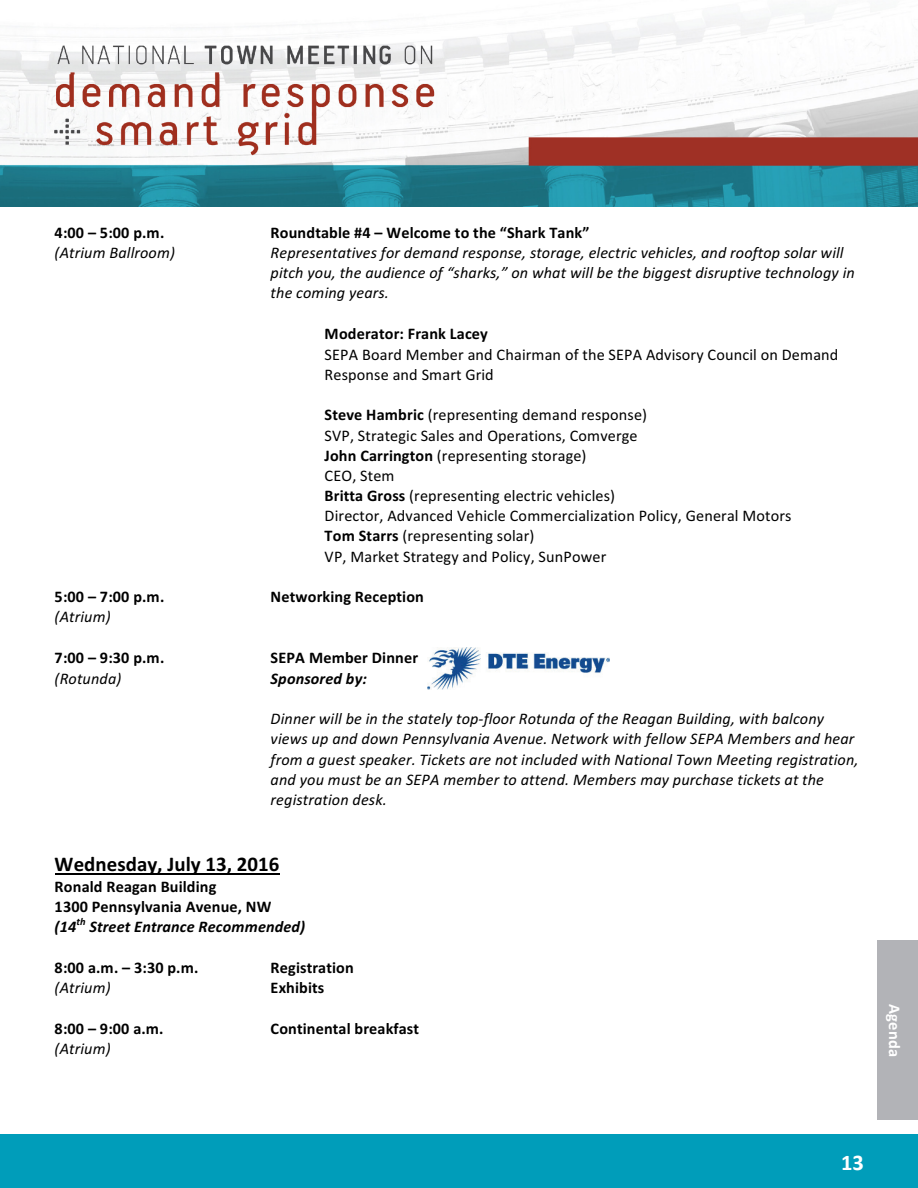
<style>
.page{position:relative;width:918px;height:1188px;background:#fff}
.page>*{position:absolute;margin:0;border:0;box-sizing:border-box;transform-origin:0 0}
.t1{font:700 22.5px "Calibri";color:#fff}
.t2{font:700 20.85px "Calibri";letter-spacing:.005em;color:#000}
.t3{font:700 16.5px "Calibri";letter-spacing:.01em;color:#fff}
.t4{font:italic 16.2px/20.1px "Calibri";letter-spacing:.01em;color:#000}
.t5{font:16.2px/20.1px "Calibri";letter-spacing:.01em;color:#000}
.t6{font:700 16.2px/20.1px "Calibri";letter-spacing:.01em;color:#000}
.t7{font:italic 700 16.2px "Calibri";letter-spacing:.01em;color:#000}
.t8{font:italic 700 10.5px "Calibri";color:#000}
.s1{font-weight:700}
.s2{font-style:italic}
</style>
<div class="page">
<div style="left:0;top:1134px;width:918px;height:54px;background:#009dba"></div>
<div style="left:878px;top:940px;width:40px;height:180px;background:#b2b3b7"></div>
<img style="left:0;top:12px;width:918px;height:195px">
<hr style="left:55px;top:874px;width:225px;height:1px;background:#000">
<img style="left:427px;top:648px;width:182px;height:41px">
<p class="t6" style="left:55px;top:222px;width:111px">4:00 – 5:00 p.m.</p>
<p class="t6" style="left:271px;top:222px;width:320px">Roundtable #4 – Welcome to the “Shark Tank”</p>
<p class="t4" style="left:55px;top:242px;width:122px">(Atrium Ballroom)</p>
<p class="t4" style="left:271px;top:242px;width:586px">Representatives for demand response, storage, electric vehicles, and rooftop solar will pitch you, the audience of “sharks,” on what will be the biggest disruptive technology in the coming years.</p>
<p class="t5" style="left:325px;top:324px;width:515px"><span class="s1">Moderator: Frank Lacey<br></span>SEPA Board Member and Chairman of the SEPA Advisory Council on Demand<br>Response and Smart Grid</p>
<p class="t5" style="left:325px;top:405px;width:468px"><span class="s1">Steve Hambric</span> (representing demand response)<br>SVP, Strategic Sales and Operations, Comverge<br><span class="s1">John Carrington</span> (representing storage)<br>CEO, Stem<br><span class="s1">Britta Gross</span> (representing electric vehicles)<br>Director, Advanced Vehicle Commercialization Policy, General Motors <span class="s1">Tom Starrs</span> (representing solar)<br>VP, Market Strategy and Policy, SunPower</p>
<p class="t6" style="left:55px;top:586px;width:111px">5:00 – 7:00 p.m.</p>
<p class="t6" style="left:271px;top:586px;width:155px">Networking Reception</p>
<p class="t4" style="left:55px;top:606px;width:57px">(Atrium)</p>
<p class="t6" style="left:55px;top:647px;width:111px">7:00 – 9:30 p.m.</p>
<p class="t6" style="left:271px;top:647px;width:149px">SEPA Member Dinner</p>
<p class="t4" style="left:55px;top:667px;width:68px">(Rotunda)</p>
<p class="t7" style="left:271px;top:667px;width:98px">Sponsored by:</p>
<p class="t4" style="left:271px;top:708px;width:589px">Dinner will be in the stately top-floor Rotunda of the Reagan Building, with balcony views up and down Pennsylvania Avenue. Network with fellow SEPA Members and hear from a guest speaker. Tickets are not included with National Town Meeting registration, and you must be an SEPA member to attend. Members may purchase tickets at the registration desk.</p>
<p class="t2" style="left:55px;top:849px;width:226px">Wednesday, July 13, 2016</p>
<p class="t6" style="left:55px;top:876px;width:218px">Ronald Reagan Building<br>1300 Pennsylvania Avenue, NW <span class="s2">(14</span></p>
<p class="t8" style="left:77px;top:914px;width:11px">th</p>
<p class="t7" style="left:89px;top:916px;width:217px">Street Entrance Recommended)</p>
<p class="t6" style="left:55px;top:957px;width:145px">8:00 a.m. – 3:30 p.m.</p>
<p class="t6" style="left:271px;top:957px;width:85px">Registration</p>
<p class="t4" style="left:55px;top:977px;width:57px">(Atrium)</p>
<p class="t6" style="left:271px;top:977px;width:55px">Exhibits</p>
<p class="t6" style="left:55px;top:1018px;width:110px">8:00 – 9:00 a.m.</p>
<p class="t6" style="left:271px;top:1018px;width:150px">Continental breakfast</p>
<p class="t4" style="left:55px;top:1038px;width:57px">(Atrium)</p>
<p class="t3" style="left:905px;top:1004px;width:54px;rotate:90deg">Agenda</p>
<h1 class="t1" style="left:841px;top:1148px;width:24px">13</h1>
</div>
